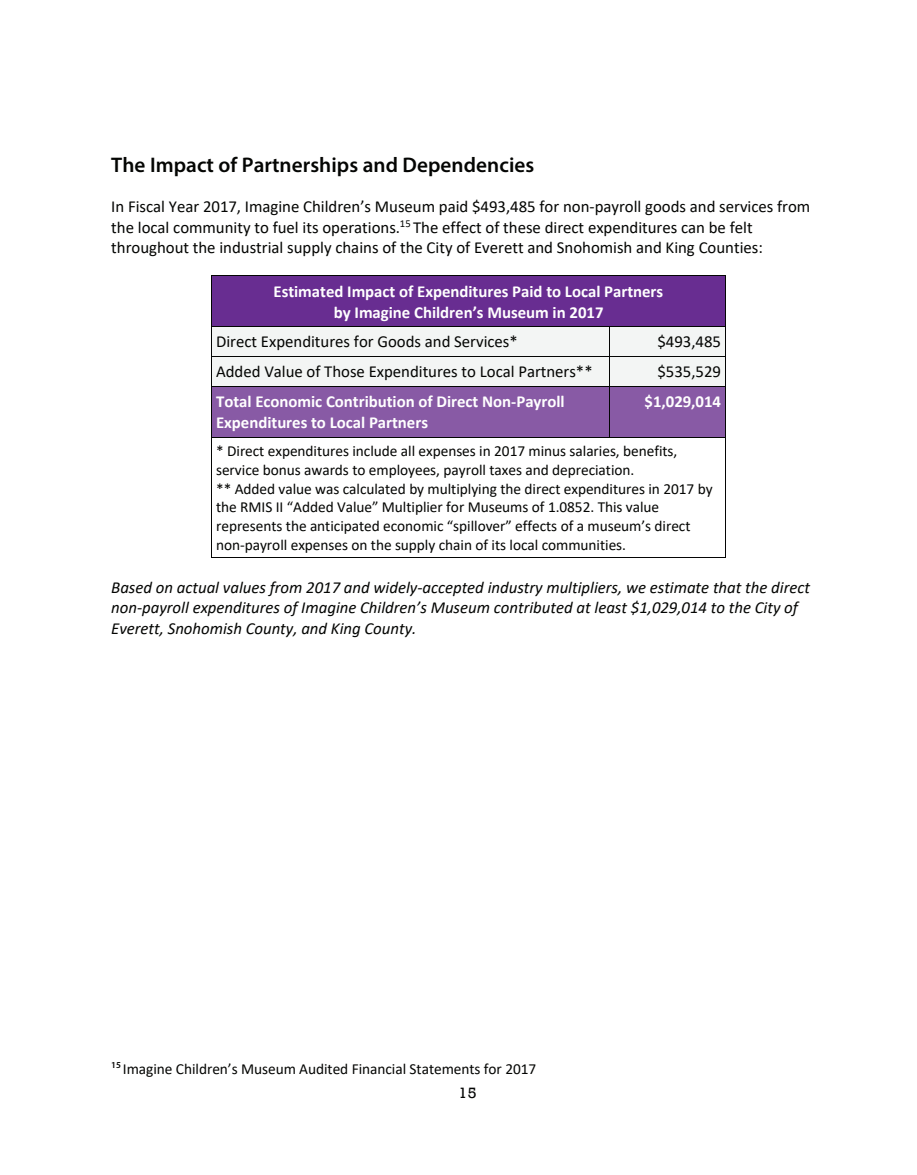
<style>
.page{position:relative;width:917px;height:1175px;background:#fff}
.page>*{position:absolute;margin:0;border:0;box-sizing:border-box;transform-origin:0 0}
.t1{font:600 21.15px "Myriad Pro";letter-spacing:.005em;color:#040503}
.t2{font:16.8px/20.2px "Calibri";color:#040503}
.t3{font:italic 16.8px/20.4px "Calibri";color:#040503}
.t4{font:700 16.8px/20.4px "Calibri";color:#fff;text-align:center}
.t5{font:15.3px/18.6px "Calibri";letter-spacing:-.005em;color:#040503}
.t6{font:15.3px "Rockwell";color:#040504;scale:1.05 1}
</style>
<div class="page">
<div style="left:212px;top:276px;width:512px;height:50px;background:#682d91"></div>
<hr style="left:212px;top:275px;width:512px;height:1px;background:#040504">
<hr style="left:211px;top:276px;width:1px;height:50px;background:#040504">
<hr style="left:724px;top:276px;width:1px;height:50px;background:#040504">
<div style="left:212px;top:327px;width:396px;height:29px;background:#f3f5f4"></div>
<div style="left:609px;top:327px;width:115px;height:29px;background:#f3f5f4"></div>
<hr style="left:212px;top:326px;width:396px;height:1px;background:#040504">
<hr style="left:609px;top:326px;width:115px;height:1px;background:#040504">
<div style="left:212px;top:356px;width:396px;height:30px;background:#f3f5f4"></div>
<div style="left:609px;top:356px;width:115px;height:30px;background:#f3f5f4"></div>
<svg style="left:211px;top:326px;width:1px;height:30px"></svg>
<hr style="left:212px;top:356px;width:396px;height:1px;background:#040504">
<svg style="left:608px;top:326px;width:1px;height:30px"></svg>
<hr style="left:609px;top:356px;width:115px;height:1px;background:#040504">
<svg style="left:724px;top:326px;width:1px;height:30px"></svg>
<hr style="left:211px;top:356px;width:1px;height:30px;background:#040504">
<hr style="left:608px;top:356px;width:1px;height:30px;background:#040504">
<hr style="left:724px;top:356px;width:1px;height:30px;background:#040504">
<div style="left:212px;top:387px;width:396px;height:49px;background:#885aa5"></div>
<div style="left:609px;top:387px;width:115px;height:49px;background:#885aa5"></div>
<hr style="left:212px;top:386px;width:396px;height:1px;background:#040504">
<hr style="left:609px;top:386px;width:115px;height:1px;background:#040504">
<hr style="left:211px;top:387px;width:1px;height:49px;background:#040504">
<hr style="left:608px;top:387px;width:1px;height:49px;background:#040504">
<hr style="left:724px;top:387px;width:1px;height:49px;background:#040504">
<hr style="left:212px;top:436px;width:396px;height:1px;background:#040504">
<hr style="left:609px;top:436px;width:115px;height:1px;background:#040504">
<hr style="left:211px;top:437px;width:1px;height:120px;background:#040504">
<hr style="left:212px;top:557px;width:512px;height:1px;background:#040504">
<hr style="left:724px;top:437px;width:1px;height:120px;background:#040504">
<h1 class="t1" style="left:111px;top:151px;width:424px">The Impact of Partnerships and Dependencies</h1>
<p class="t2" style="left:111px;top:196px;width:700px">In Fiscal Year 2017, Imagine Children’s Museum paid $493,485 for non-payroll goods and services from the local community to fuel its operations.<sup>15</sup> The effect of these direct expenditures can be felt throughout the industrial supply chains of the City of Everett and Snohomish and King Counties:</p>
<p class="t4" style="left:273px;top:281px;width:391px">Estimated Impact of Expenditures Paid to Local Partners by Imagine Children’s Museum in 2017</p>
<p class="t2" style="left:216px;top:331px;width:303px">Direct Expenditures for Goods and Services*</p>
<p class="t2" style="left:657px;top:331px;width:65px">$493,485</p>
<p class="t2" style="left:216px;top:361px;width:378px">Added Value of Those Expenditures to Local Partners**</p>
<p class="t2" style="left:657px;top:361px;width:65px">$535,529</p>
<p class="t4" style="left:216px;top:391px;width:350px;text-align:left">Total Economic Contribution of Direct Non-Payroll<br>Expenditures to Local Partners</p>
<p class="t4" style="left:644px;top:391px;width:78px">$1,029,014</p>
<p class="t5" style="left:216px;top:441px;width:498px">* Direct expenditures include all expenses in 2017 minus salaries, benefits, service bonus awards to employees, payroll taxes and depreciation.<br>** Added value was calculated by multiplying the direct expenditures in 2017 by the RMIS II “Added Value” Multiplier for Museums of 1.0852. This value represents the anticipated economic “spillover” effects of a museum’s direct non-payroll expenses on the supply chain of its local communities.</p>
<p class="t3" style="left:111px;top:576px;width:700px">Based on actual values from 2017 and widely-accepted industry multipliers, we estimate that the direct non-payroll expenditures of Imagine Children’s Museum contributed at least $1,029,014 to the City of<br>Everett, Snohomish County, and King County.</p>
<p class="t5" style="left:111px;top:1059px;width:426px"><sup>15</sup> Imagine Children’s Museum Audited Financial Statements for 2017</p>
<p class="t6" style="left:458px;top:1084px;width:18px">15</p>
</div>
